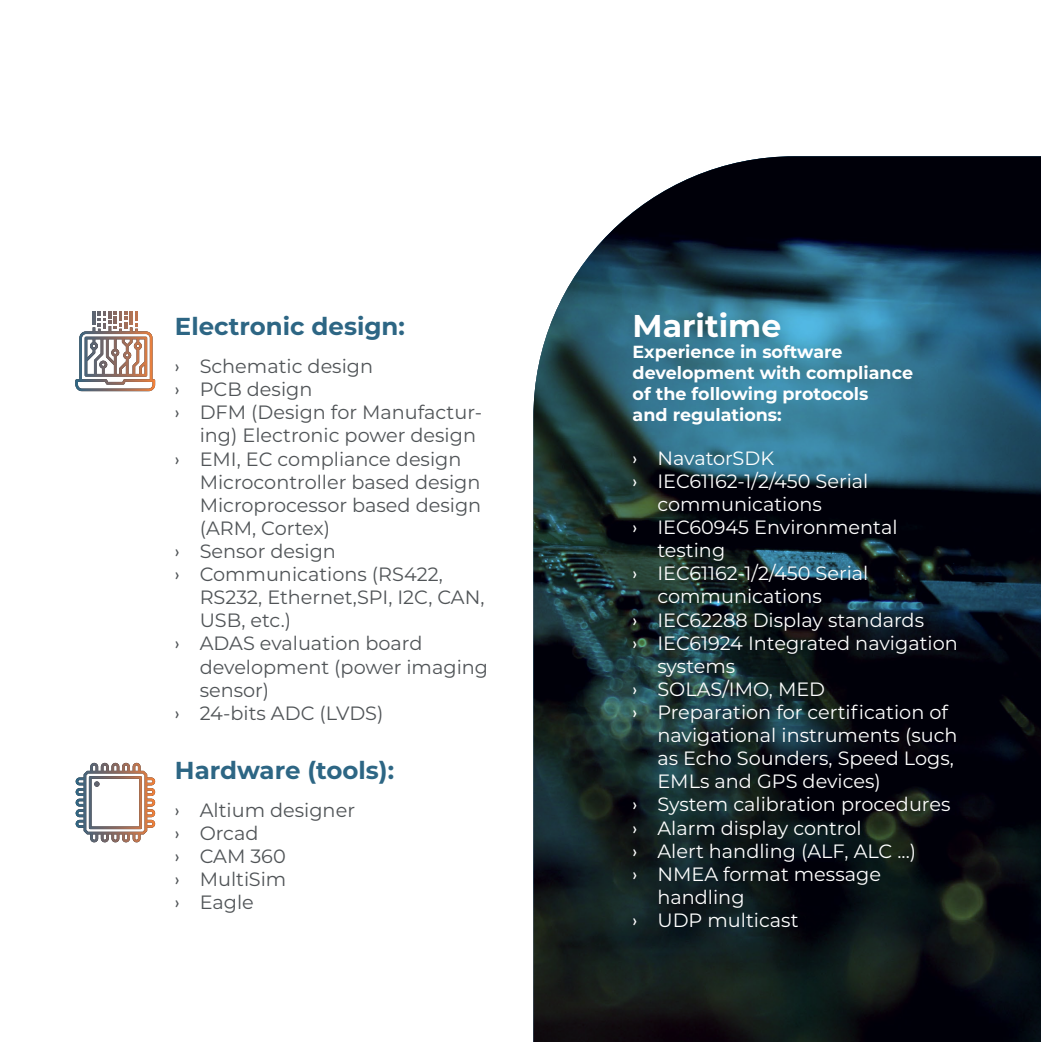
<style>
.page{position:relative;width:1042px;height:1042px;background:#fff}
.page>*{position:absolute;margin:0;border:0;box-sizing:border-box;transform-origin:0 0}
.t1{font:700 31.5px "Montserrat";color:#fff}
.t2{font:700 24.5px "Montserrat";color:#2d6684}
.t3{font:19.25px "Montserrat";color:#fff}
.t4{font:19.25px/23.1px "Montserrat";color:#505457}
.t5{font:700 17.5px/21px "Montserrat";color:#fff}
.s1{font-family:"Nunito"}
</style>
<div class="page">
<svg style="left:76px;top:763px;width:79px;height:79px"></svg>
<svg style="left:75px;top:311px;width:80px;height:80px"></svg>
<img style="left:533px;top:156px;width:507px;height:886px">
<p class="t2" style="left:175px;top:309px;width:232px">Electronic design:</p>
<p class="t4" style="left:175px;top:354px;width:200px"><span class="s1">›</span> Schematic design</p>
<p class="t4" style="left:175px;top:377px;width:139px"><span class="s1">›</span> PCB design</p>
<p class="t4" style="left:175px;top:400px;width:309px"><span class="s1">›</span> DFM (Design for Manufactur-</p>
<p class="t4" style="left:200px;top:423px;width:278px">ing) Electronic power design</p>
<p class="t4" style="left:175px;top:446px;width:288px"><span class="s1">›</span> EMI, EC compliance design</p>
<p class="t4" style="left:200px;top:469px;width:282px">Microcontroller based design</p>
<p class="t4" style="left:200px;top:493px;width:283px">Microprocessor based design</p>
<p class="t4" style="left:200px;top:516px;width:132px">(ARM, Cortex)</p>
<p class="t4" style="left:175px;top:539px;width:163px"><span class="s1">›</span> Sensor design</p>
<p class="t4" style="left:175px;top:562px;width:270px"><span class="s1">›</span> Communications (RS422,</p>
<p class="t4" style="left:200px;top:585px;width:286px">RS232, Ethernet,SPI, I2C, CAN,</p>
<p class="t4" style="left:200px;top:608px;width:93px">USB, etc.)</p>
<p class="t4" style="left:175px;top:631px;width:249px"><span class="s1">›</span> ADAS evaluation board</p>
<p class="t4" style="left:200px;top:654px;width:290px">development (power imaging</p>
<p class="t4" style="left:200px;top:677px;width:71px">sensor)</p>
<p class="t4" style="left:175px;top:700px;width:210px"><span class="s1">›</span> 24-bits ADC (LVDS)</p>
<p class="t2" style="left:175px;top:752px;width:221px">Hardware (tools):</p>
<p class="t4" style="left:175px;top:798px;width:182px"><span class="s1">›</span> Altium designer <span class="s1">›</span> Orcad<br><span class="s1">›</span> CAM 360<br><span class="s1">›</span> MultiSim<br><span class="s1">›</span> Eagle</p>
<h1 class="t1" style="left:632px;top:303px;width:150px">Maritime</h1>
<p class="t5" style="left:632px;top:340px;width:282px">Experience in software development with compliance of the following protocols<br>and regulations:</p>
<p class="t3" style="left:632px;top:445px;width:143px"><span class="s1">›</span> NavatorSDK</p>
<p class="t3" style="left:632px;top:468px;width:237px"><span class="s1">›</span> IEC61162-1/2/450 Serial</p>
<p class="t3" style="left:657px;top:491px;width:166px">communications</p>
<p class="t3" style="left:632px;top:514px;width:266px"><span class="s1">›</span> IEC60945 Environmental</p>
<p class="t3" style="left:657px;top:537px;width:69px">testing</p>
<p class="t3" style="left:632px;top:560px;width:237px"><span class="s1">›</span> IEC61162-1/2/450 Serial</p>
<p class="t3" style="left:657px;top:583px;width:166px">communications</p>
<p class="t3" style="left:632px;top:606px;width:293px"><span class="s1">›</span> IEC62288 Display standards</p>
<p class="t3" style="left:632px;top:629px;width:327px"><span class="s1">›</span> IEC61924 Integrated navigation</p>
<p class="t3" style="left:657px;top:653px;width:79px">systems</p>
<p class="t3" style="left:632px;top:676px;width:194px"><span class="s1">›</span> SOLAS/IMO, MED</p>
<p class="t3" style="left:632px;top:699px;width:317px"><span class="s1">›</span> Preparation for certification of</p>
<p class="t3" style="left:657px;top:722px;width:301px">navigational instruments (such</p>
<p class="t3" style="left:657px;top:745px;width:298px">as Echo Sounders, Speed Logs,</p>
<p class="t3" style="left:657px;top:768px;width:225px">EMLs and GPS devices)</p>
<p class="t3" style="left:632px;top:791px;width:319px"><span class="s1">›</span> System calibration procedures</p>
<p class="t3" style="left:632px;top:814px;width:230px"><span class="s1">›</span> Alarm display control</p>
<p class="t3" style="left:632px;top:837px;width:285px"><span class="s1">›</span> Alert handling (ALF, ALC ...)</p>
<p class="t3" style="left:632px;top:860px;width:250px"><span class="s1">›</span> NMEA format message</p>
<p class="t3" style="left:657px;top:884px;width:89px">handling</p>
<p class="t3" style="left:632px;top:907px;width:167px"><span class="s1">›</span> UDP multicast</p>
</div>
